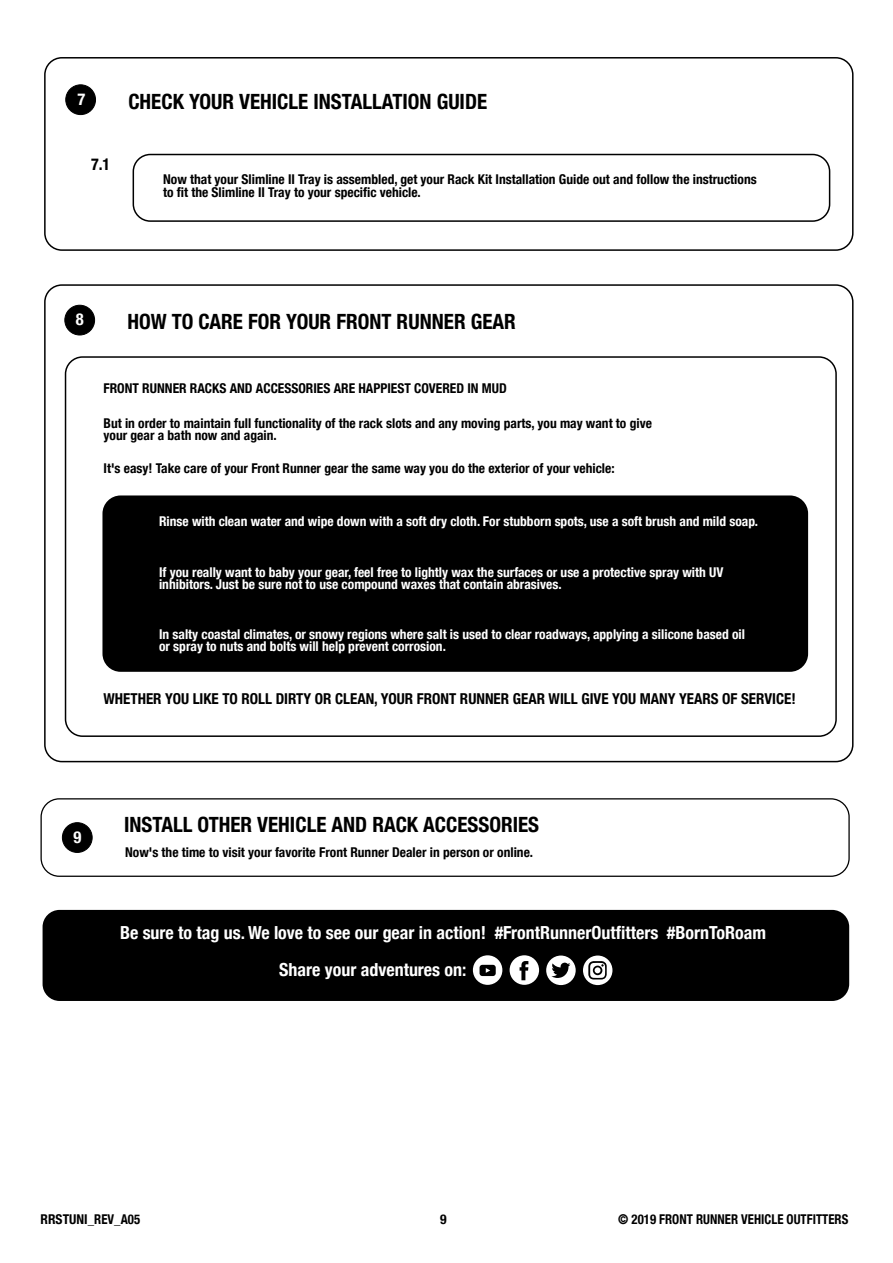
<style>
.page{position:relative;width:893px;height:1263px;background:#fff}
.page>*{position:absolute;margin:0;border:0;box-sizing:border-box;transform-origin:0 0}
.t1{font:700 condensed 21px "Helvetica Neue LT Com";color:#000}
.t2{font:700 condensed 18px/36.9px "Helvetica Neue";color:#fff}
.t3{font:700 condensed 16.5px "Helvetica Neue LT Com";color:#fefefe}
.t4{font:700 condensed 16.5px "Helvetica Neue LT Com";color:#000}
.t5{font:700 condensed 15px "Helvetica Neue LT Com";color:#000}
.t6{font:700 condensed 13.5px/12.6px "Helvetica Neue LT Com";color:#000}
.t7{font:700 condensed 13.5px/12.6px "Helvetica Neue LT Com";color:#fff}
.t8{font:700 condensed 13.5px "Helvetica Neue LT Com";color:#000;scale:.95 1}
</style>
<div class="page">
<div style="left:65px;top:305px;width:30px;height:30px;background:#000;border-radius:50%"></div>
<div style="left:64px;top:305px;width:31px;height:30px;border:1px solid #000;border-radius:50%"></div>
<div style="left:44px;top:57px;width:809px;height:194px;border:2px solid #000;border-radius:17px"></div>
<div style="left:133px;top:154px;width:697px;height:68px;border:2px solid #000;border-radius:17px"></div>
<div style="left:66px;top:85px;width:30px;height:30px;background:#000;border-radius:50%"></div>
<div style="left:65px;top:84px;width:31px;height:31px;border:1px solid #000;border-radius:50%"></div>
<div style="left:65px;top:356px;width:772px;height:381px;border:2px solid #000;border-radius:17px"></div>
<div style="left:104px;top:496px;width:703px;height:175px;background:#000;border-radius:17px"></div>
<div style="left:102px;top:495px;width:706px;height:177px;border:2px solid #000;border-radius:17px"></div>
<div style="left:62px;top:823px;width:30px;height:29px;background:#000;border-radius:50%"></div>
<div style="left:62px;top:822px;width:31px;height:31px;border:1px solid #000;border-radius:50%"></div>
<div style="left:40px;top:798px;width:810px;height:79px;border:1px solid #000;border-radius:18px"></div>
<div style="left:43px;top:910px;width:806px;height:91px;background:#000;border-radius:17px"></div>
<div style="left:583px;top:955px;width:29px;height:30px;background:#fff;border-radius:50%"></div>
<svg style="left:588px;top:961px;width:19px;height:18px"></svg>
<svg style="left:546px;top:955px;width:30px;height:30px"></svg>
<svg style="left:510px;top:955px;width:29px;height:30px"></svg>
<svg style="left:473px;top:955px;width:29px;height:30px"></svg>
<p class="t3" style="left:77px;top:89px;width:9px">7</p>
<p class="t4" style="left:91px;top:154px;width:21px">7.1</p>
<h1 class="t1" style="left:128px;top:89px;width:360px">CHECK YOUR VEHICLE INSTALLATION GUIDE</h1>
<p class="t6" style="left:163px;top:173px;width:595px">Now that your Slimline II Tray is assembled, get your Rack Kit Installation Guide out and follow the instructions to fit the Slimline II Tray to your specific vehicle.</p>
<p class="t3" style="left:76px;top:309px;width:9px">8</p>
<h1 class="t1" style="left:127px;top:309px;width:390px">HOW TO CARE FOR YOUR FRONT RUNNER GEAR</h1>
<p class="t6" style="left:104px;top:382px;width:405px">FRONT RUNNER RACKS AND ACCESSORIES ARE HAPPIEST COVERED IN MUD</p>
<p class="t6" style="left:104px;top:417px;width:550px">But in order to maintain full functionality of the rack slots and any moving parts, you may want to give your gear a bath now and again.</p>
<p class="t6" style="left:104px;top:462px;width:513px">It's easy! Take care of your Front Runner gear the same way you do the exterior of your vehicle:</p>
<p class="t7" style="left:159px;top:515px;width:601px">Rinse with clean water and wipe down with a soft dry cloth. For stubborn spots, use a soft brush and mild soap.</p>
<p class="t7" style="left:159px;top:566px;width:566px">If you really want to baby your gear, feel free to lightly wax the surfaces or use a protective spray with UV inhibitors. Just be sure not to use compound waxes that contain abrasives.</p>
<p class="t7" style="left:159px;top:628px;width:587px">In salty coastal climates, or snowy regions where salt is used to clear roadways, applying a silicone based oil or spray to nuts and bolts will help prevent corrosion.</p>
<p class="t5" style="left:104px;top:690px;width:694px">WHETHER YOU LIKE TO ROLL DIRTY OR CLEAN, YOUR FRONT RUNNER GEAR WILL GIVE YOU MANY YEARS OF SERVICE!</p>
<p class="t3" style="left:73px;top:828px;width:9px">9</p>
<h1 class="t1" style="left:124px;top:812px;width:417px">INSTALL OTHER VEHICLE AND RACK ACCESSORIES</h1>
<p class="t6" style="left:125px;top:846px;width:409px">Now's the time to visit your favorite Front Runner Dealer in person or online.</p>
<h2 class="t2" style="left:279px;top:914px;width:488px;text-indent:-159px">Be sure to tag us. We love to see our gear in action! #FrontRunnerOutfitters #BornToRoam<br>Share your adventures on:</h2>
<p class="t6" style="left:41px;top:1213px;width:101px">RRSTUNI_REV_A05</p>
<p class="t6" style="left:440px;top:1213px;width:8px">9</p>
<p class="t8" style="left:618px;top:1211px;width:244px">© 2019 FRONT RUNNER VEHICLE OUTFITTERS</p>
</div>
